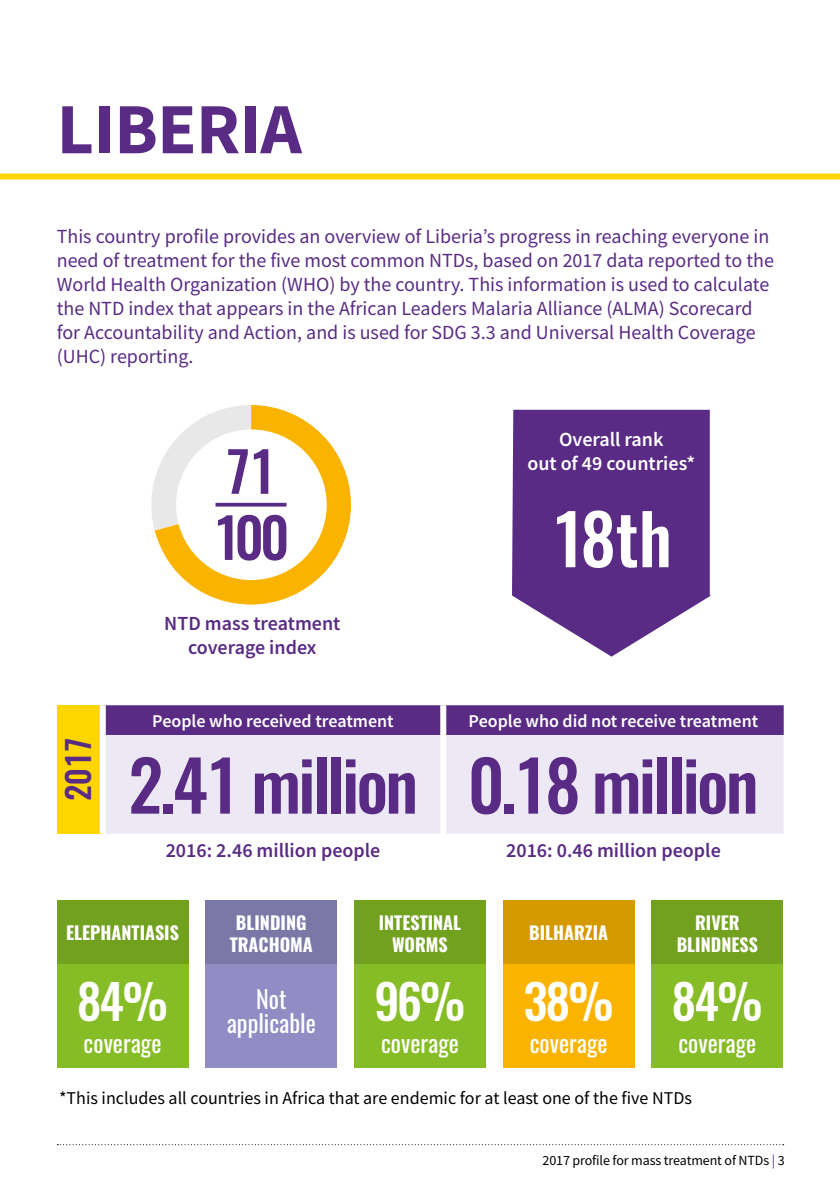
<style>
.page{position:relative;width:840px;height:1191px;background:#fff}
.page>*{position:absolute;margin:0;border:0;box-sizing:border-box;transform-origin:0 0}
.t1{font:700 72px "Source Sans Pro";letter-spacing:-.01em;color:#592b84}
.t2{font:500 69.2px "Oswald";letter-spacing:-.04em;color:#592b84}
.t3{font:500 69.2px "Oswald";color:#fff}
.t4{font:500 55px/66px "Oswald";color:#592b84}
.t5{font:500 48px "Oswald";letter-spacing:-.04em;color:#fff}
.t6{font:500 32px "Oswald";color:#592b84}
.t7{font:24px/24px "Oswald";color:#fff;text-align:center}
.t8{font:20px/24px "Source Sans Pro";color:#592b84}
.t9{font:600 20px/24px "Source Sans Pro";color:#592b84;text-align:center}
.t10{font:600 20px/24px "Source Sans Pro";color:#fff;text-align:center}
.t11{font:18px "Source Sans Pro";color:#000}
.t12{font:700 18px/21.6px "Oswald";color:#fff;text-align:center}
.t13{font:600 18px "Source Sans Pro";color:#fff}
.t14{font:14px "Source Sans Pro";letter-spacing:-.01em;color:#000}
.s1{color:#592b84}
</style>
<div class="page">
<svg style="left:57px;top:1144px;width:726px;height:1px"></svg>
<div style="left:57px;top:900px;width:131px;height:167px;background:#86bc25"></div>
<div style="left:354px;top:900px;width:131px;height:167px;background:#86bc25"></div>
<div style="left:205px;top:900px;width:132px;height:167px;background:#918cc3"></div>
<div style="left:502px;top:900px;width:132px;height:167px;background:#fab400"></div>
<div style="left:651px;top:900px;width:131px;height:167px;background:#86bc25"></div>
<svg style="left:512px;top:410px;width:198px;height:246px;background:#6f4794"></svg>
<div style="left:57px;top:900px;width:131px;height:64px;background:#72a01f"></div>
<div style="left:354px;top:900px;width:131px;height:64px;background:#72a01f"></div>
<div style="left:205px;top:900px;width:132px;height:64px;background:#7b77a6"></div>
<div style="left:502px;top:900px;width:132px;height:64px;background:#d59900"></div>
<div style="left:651px;top:900px;width:131px;height:64px;background:#72a01f"></div>
<div style="left:57px;top:705px;width:46px;height:128px;background:#ffd500"></div>
<div style="left:106px;top:705px;width:677px;height:30px;background:#592b84"></div>
<div style="left:106px;top:735px;width:677px;height:98px;background:#ece8f4"></div>
<div style="left:100px;top:705px;width:6px;height:30px;background:#fff"></div>
<div style="left:440px;top:705px;width:6px;height:30px;background:#fff"></div>
<div style="left:100px;top:735px;width:6px;height:98px;background:#fff"></div>
<div style="left:440px;top:735px;width:6px;height:98px;background:#fff"></div>
<div style="left:0;top:173px;width:839px;height:6px;background:#ffd500"></div>
<svg style="left:151px;top:405px;width:200px;height:199px"></svg>
<div style="left:176px;top:429px;width:150px;height:151px;background:#fff;border-radius:50%"></div>
<hr style="left:215px;top:503px;width:71px;height:3px;background:#592b84">
<h1 class="t1" style="left:57px;top:81px;width:246px">LIBERIA</h1>
<p class="t8" style="left:57px;top:224px;width:718px">This country profile provides an overview of Liberiaʼs progress in reaching everyone in need of treatment for the five most common NTDs, based on 2017 data reported to the World Health Organization (WHO) by the country. This information is used to calculate the NTD index that appears in the African Leaders Malaria Alliance (ALMA) Scorecard for Accountability and Action, and is used for SDG 3.3 and Universal Health Coverage (UHC) reporting.</p>
<h3 class="t6" style="left:61px;top:801px;width:64px;rotate:-90deg">2017</h3>
<h3 class="t4" style="left:213px;top:442px;width:77px">71<br>100</h3>
<p class="t9" style="left:164px;top:611px;width:177px">NTD mass treatment coverage index</p>
<p class="t10" style="left:527px;top:427px;width:169px">Overall rank<br>out of 49 countries*</p>
<h2 class="t3" style="left:550px;top:503px;width:122px">18th</h2>
<p class="t13" style="left:152px;top:709px;width:243px">People who received treatment</p>
<p class="t13" style="left:468px;top:709px;width:291px">People who did not receive treatment</p>
<h2 class="t2" style="left:128px;top:749px;width:631px">2.41 million 0.18 million</h2>
<p class="t9" style="left:166px;top:838px;width:216px">2016: 2.46 million people</p>
<p class="t9" style="left:506px;top:838px;width:216px">2016: 0.46 million people</p>
<p class="t12" style="left:66px;top:923px;width:114px">ELEPHANTIASIS</p>
<p class="t12" style="left:229px;top:913px;width:85px">BLINDING<br>TRACHOMA</p>
<p class="t12" style="left:378px;top:913px;width:84px">INTESTINAL<br>WORMS</p>
<p class="t12" style="left:529px;top:923px;width:80px">BILHARZIA</p>
<p class="t12" style="left:676px;top:913px;width:83px">RIVER<br>BLINDNESS</p>
<h3 class="t5" style="left:77px;top:976px;width:92px">84%</h3>
<h3 class="t5" style="left:374px;top:976px;width:389px">96% 38% 84%</h3>
<p class="t7" style="left:226px;top:985px;width:91px">Not applicable</p>
<p class="t7" style="left:84px;top:1029px;width:79px">coverage</p>
<p class="t7" style="left:381px;top:1029px;width:79px">coverage</p>
<p class="t7" style="left:529px;top:1029px;width:79px">coverage</p>
<p class="t7" style="left:678px;top:1029px;width:79px">coverage</p>
<p class="t11" style="left:59px;top:1086px;width:634px">*This includes all countries in Africa that are endemic for at least one of the five NTDs</p>
<p class="t14" style="left:542px;top:1151px;width:243px">2017 profile for mass treatment of NTDs <span class="s1">|</span> 3</p>
</div>
